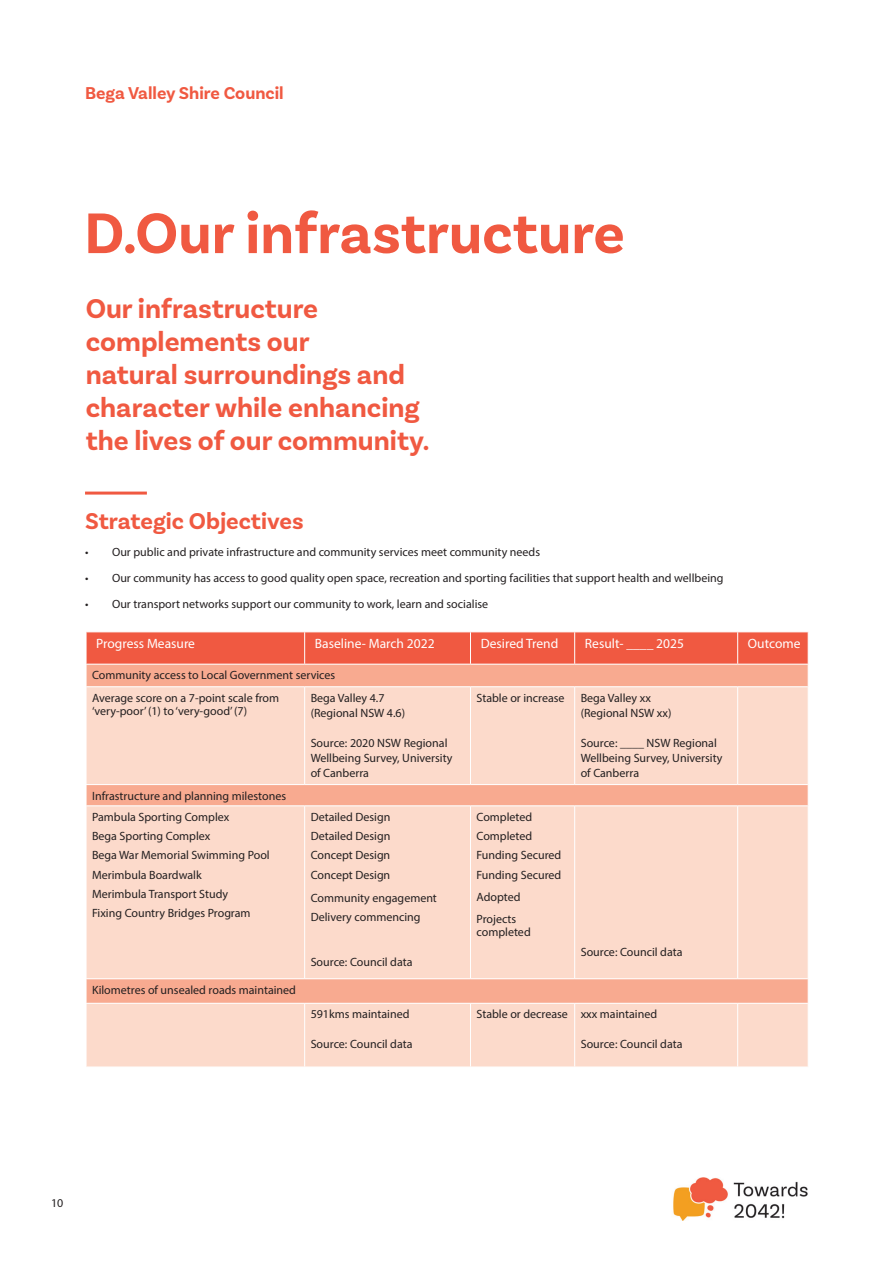
<style>
.page{position:relative;width:893px;height:1263px;background:#fff}
.page>*{position:absolute;margin:0;border:0;box-sizing:border-box;transform-origin:0 0}
.t1{font:700 60px "Basic Sans";color:#f05941}
.t2{font:700 28.5px/33px "Basic Sans";color:#f05941}
.t3{font:700 24px "Basic Sans";color:#f05941}
.t4{font:700 18px "Basic Sans";color:#f05941}
.t5{font:13.5px "Myriad Pro";color:#fff}
.t6{font:12px/19.2px "Myriad Pro";color:#231f20}
</style>
<div class="page">
<img style="left:673px;top:1178px;width:135px;height:43px">
<hr style="left:85px;top:492px;width:62px;height:3px;background:#f05941">
<svg style="left:87px;top:687px;width:721px;height:379px;background:#fbd4c4"></svg>
<svg style="left:86px;top:785px;width:1px;height:20px"></svg>
<svg style="left:86px;top:979px;width:1px;height:24px"></svg>
<hr style="left:304px;top:687px;width:1px;height:97px;background:#fff">
<hr style="left:470px;top:687px;width:1px;height:97px;background:#fff">
<hr style="left:574px;top:687px;width:1px;height:97px;background:#fff">
<svg style="left:86px;top:632px;width:723px;height:54px;background:#f37b63"></svg>
<hr style="left:737px;top:687px;width:1px;height:97px;background:#fff">
<hr style="left:304px;top:806px;width:1px;height:172px;background:#fff">
<hr style="left:304px;top:1004px;width:1px;height:62px;background:#fff">
<hr style="left:470px;top:806px;width:1px;height:172px;background:#fff">
<hr style="left:470px;top:1004px;width:1px;height:62px;background:#fff">
<hr style="left:574px;top:806px;width:1px;height:172px;background:#fff">
<hr style="left:574px;top:1004px;width:1px;height:62px;background:#fff">
<hr style="left:737px;top:806px;width:1px;height:172px;background:#fff">
<hr style="left:737px;top:1004px;width:1px;height:62px;background:#fff">
<hr style="left:86px;top:632px;width:1px;height:32px;background:#fff">
<hr style="left:304px;top:632px;width:1px;height:32px;background:#fff">
<hr style="left:470px;top:632px;width:1px;height:32px;background:#fff">
<hr style="left:574px;top:632px;width:1px;height:32px;background:#fff">
<hr style="left:737px;top:632px;width:1px;height:32px;background:#fff">
<hr style="left:808px;top:632px;width:1px;height:32px;background:#fff">
<hr style="left:86px;top:664px;width:219px;height:1px;background:#fff">
<hr style="left:86px;top:784px;width:219px;height:1px;background:#fff">
<hr style="left:86px;top:805px;width:219px;height:1px;background:#fff">
<hr style="left:86px;top:978px;width:219px;height:1px;background:#fff">
<hr style="left:86px;top:1003px;width:219px;height:1px;background:#fff">
<hr style="left:305px;top:664px;width:165px;height:1px;background:#fff">
<hr style="left:305px;top:784px;width:165px;height:1px;background:#fff">
<hr style="left:305px;top:805px;width:165px;height:1px;background:#fff">
<hr style="left:305px;top:978px;width:165px;height:1px;background:#fff">
<hr style="left:305px;top:1003px;width:165px;height:1px;background:#fff">
<hr style="left:470px;top:664px;width:105px;height:1px;background:#fff">
<hr style="left:470px;top:784px;width:105px;height:1px;background:#fff">
<hr style="left:470px;top:805px;width:105px;height:1px;background:#fff">
<hr style="left:470px;top:978px;width:105px;height:1px;background:#fff">
<hr style="left:470px;top:1003px;width:105px;height:1px;background:#fff">
<hr style="left:575px;top:664px;width:163px;height:1px;background:#fff">
<hr style="left:738px;top:664px;width:70px;height:1px;background:#fff">
<hr style="left:575px;top:784px;width:163px;height:1px;background:#fff">
<hr style="left:738px;top:784px;width:70px;height:1px;background:#fff">
<hr style="left:575px;top:805px;width:163px;height:1px;background:#fff">
<hr style="left:738px;top:805px;width:70px;height:1px;background:#fff">
<hr style="left:575px;top:978px;width:163px;height:1px;background:#fff">
<hr style="left:738px;top:978px;width:70px;height:1px;background:#fff">
<hr style="left:575px;top:1003px;width:163px;height:1px;background:#fff">
<hr style="left:738px;top:1003px;width:70px;height:1px;background:#fff">
<h3 class="t4" style="left:85px;top:82px;width:200px">Bega Valley Shire Council</h3>
<h1 class="t1" style="left:84px;top:197px;width:542px">D.Our infrastructure</h1>
<h2 class="t2" style="left:86px;top:292px;width:345px">Our infrastructure complements our<br>natural surroundings and character while enhancing the lives of our community.</h2>
<h3 class="t3" style="left:85px;top:507px;width:220px">Strategic Objectives</h3>
<p class="t6" style="left:85px;top:542px;width:457px">• Our public and private infrastructure and community services meet community needs</p>
<p class="t6" style="left:85px;top:568px;width:640px">• Our community has access to good quality open space, recreation and sporting facilities that support health and wellbeing</p>
<p class="t6" style="left:85px;top:594px;width:405px">• Our transport networks support our community to work, learn and socialise</p>
<p class="t5" style="left:96px;top:635px;width:100px">Progress Measure</p>
<p class="t5" style="left:315px;top:635px;width:121px">Baseline- March 2022</p>
<p class="t5" style="left:481px;top:635px;width:79px">Desired Trend</p>
<p class="t5" style="left:585px;top:635px;width:101px">Result- ____ 2025</p>
<p class="t5" style="left:748px;top:635px;width:54px">Outcome</p>
<p class="t6" style="left:92px;top:664px;width:245px;line-height:22.6px">Community access to Local Government services<br>Average score on a 7-point scale from</p>
<p class="t6" style="left:92px;top:701px;width:157px">‘very-poor’ (1) to ‘very-good’ (7)</p>
<p class="t6" style="left:311px;top:690px;width:96px;line-height:15px">Bega Valley 4.7 (Regional NSW 4.6)</p>
<p class="t6" style="left:311px;top:735px;width:143px;line-height:15px">Source: 2020 NSW Regional<br>Wellbeing Survey, University of Canberra</p>
<p class="t6" style="left:476px;top:688px;width:90px">Stable or increase</p>
<p class="t6" style="left:581px;top:690px;width:92px;line-height:15px">Bega Valley xx (Regional NSW xx)</p>
<p class="t6" style="left:581px;top:735px;width:143px;line-height:15px">Source: ____ NSW Regional<br>Wellbeing Survey, University of Canberra</p>
<p class="t6" style="left:92px;top:785px;width:196px;line-height:21.3px">Infrastructure and planning milestones<br>Pambula Sporting Complex</p>
<p class="t6" style="left:92px;top:826px;width:179px">Bega Sporting Complex<br>Bega War Memorial Swimming Pool<br>Merimbula Boardwalk<br>Merimbula Transport Study<br>Fixing Country Bridges Program</p>
<p class="t6" style="left:92px;top:980px;width:206px">Kilometres of unsealed roads maintained</p>
<p class="t6" style="left:311px;top:807px;width:81px;text-align:justify">Detailed Design Detailed Design Concept Design Concept Design</p>
<p class="t6" style="left:311px;top:888px;width:128px">Community engagement<br>Delivery commencing</p>
<p class="t6" style="left:311px;top:952px;width:103px">Source: Council data</p>
<p class="t6" style="left:311px;top:1004px;width:100px">591kms maintained</p>
<p class="t6" style="left:311px;top:1034px;width:103px">Source: Council data</p>
<p class="t6" style="left:476px;top:807px;width:86px">Completed<br>Completed<br>Funding Secured<br>Funding Secured</p>
<p class="t6" style="left:476px;top:885px;width:46px;line-height:22px">Adopted<br>Projects</p>
<p class="t6" style="left:476px;top:922px;width:56px">completed</p>
<p class="t6" style="left:581px;top:942px;width:103px">Source: Council data</p>
<p class="t6" style="left:476px;top:1004px;width:182px">Stable or decrease xxx maintained</p>
<p class="t6" style="left:581px;top:1034px;width:103px">Source: Council data</p>
<p class="t6" style="left:51px;top:1193px;width:14px">10</p>
</div>
